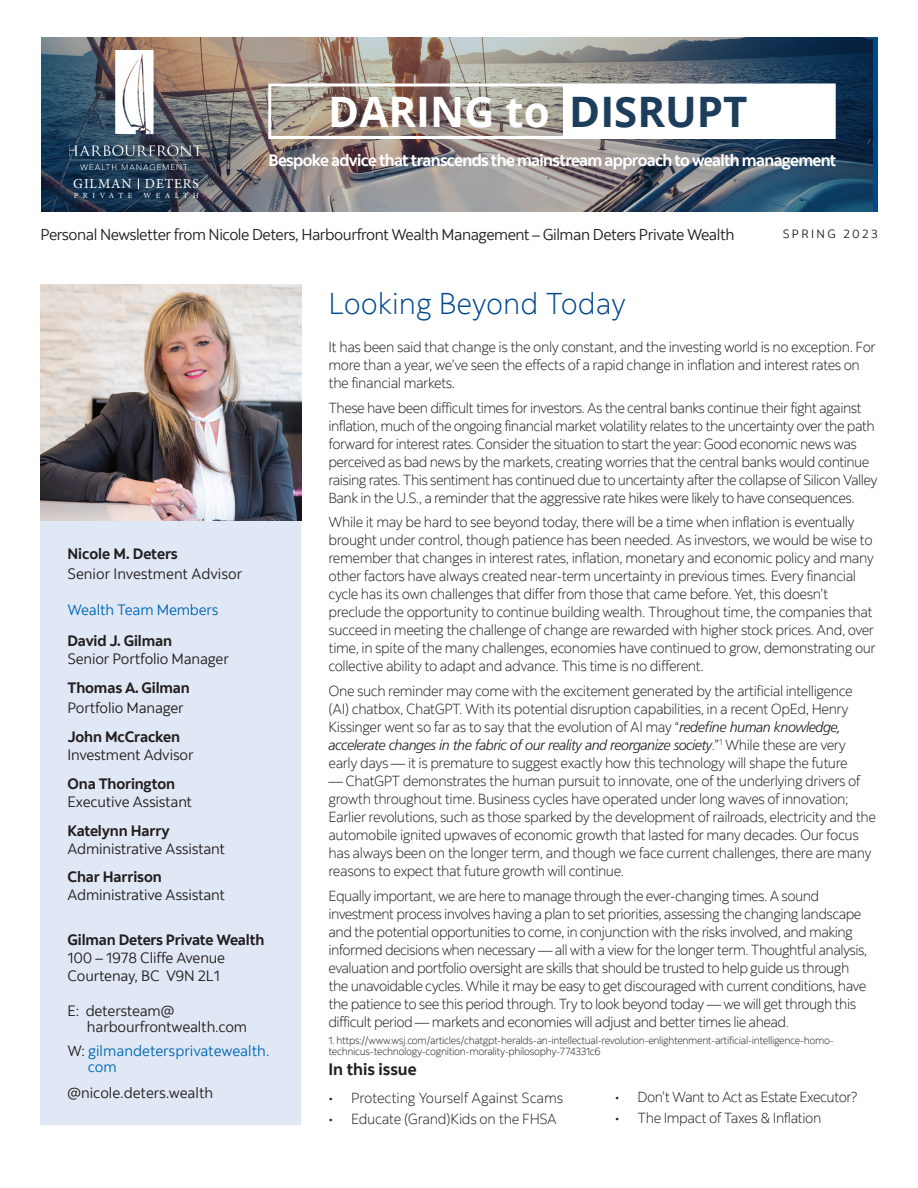
<style>
.page{position:relative;width:918px;height:1188px;background:#fff}
.page>*{position:absolute;margin:0;border:0;box-sizing:border-box;transform-origin:0 0}
.t1{font:700 42px "Open Sans";color:#fff}
.t2{font:700 42px "Open Sans";color:#1c3d5b}
.t3{font:300 30px "Scotia";color:#01498e}
.t4{font:700 16.5px "Scotia";letter-spacing:-.04em;color:#fff}
.t5{font:700 16.5px "Scotia";color:#231f20}
.t6{font:15.75px "Scotia";letter-spacing:-.03em;color:#231f20}
.t7{font:15px/28.8px "Scotia";letter-spacing:-.01em;color:#231f20}
.t8{font:15px/31.5px "Scotia";letter-spacing:-.01em;color:#0167b4}
.t9{font:300 14.55px/18px "Scotia";letter-spacing:-.04em;color:#231f20}
.t10{font:300 14.55px "Scotia";letter-spacing:-.01em;color:#231f20}
.t11{font:300 14.55px "Scotia";letter-spacing:-.02em;color:#231f20}
.t12{font:italic 300 14.25px "Frutiger";letter-spacing:-.03em;color:#231f20}
.t13{font:13.8px "Minion Pro";letter-spacing:.07em;color:#fff}
.t14{font:12px "Scotia";letter-spacing:.2em;color:#231f20}
.t15{font:300 10.5px/10.5px "Scotia";letter-spacing:-.03em;color:#231f20}
.t16{font:7.95px "Minion Pro";letter-spacing:.58em;color:#fff}
.s1{font-weight:700}
.s2{font-weight:700;color:#231f20}
.s3{color:#231f20}
.s4{font-family:"Frutiger";font-style:italic;font-size:14.25px}
.s5{font-family:"Scotia";font-style:normal;font-size:14.55px}
</style>
<div class="page">
<div style="left:40px;top:521px;width:261px;height:604px;background:#e1e8f5"></div>
<img style="left:41px;top:37px;width:832px;height:175px">
<div style="left:268px;top:83px;width:568px;height:56px;border:3px solid #fff"></div>
<div style="left:563px;top:85px;width:271px;height:53px;background:#fff"></div>
<img style="left:69px;top:50px;width:133px;height:119px">
<img style="left:40px;top:285px;width:261px;height:236px">
<p class="t13" style="left:73px;top:175px;width:127px">GILMAN DETERS</p>
<p class="t16" style="left:74px;top:190px;width:60px">PRIVATE</p>
<p class="t16" style="left:143px;top:190px;width:57px">WEALTH</p>
<p class="t2" style="left:569px;top:82px;width:180px">DISRUPT</p>
<p class="t1" style="left:328px;top:82px;width:223px">DARING to</p>
<p class="t4" style="left:268px;top:149px;width:569px">Bespoke advice that transcends the mainstream approach to wealth management</p>
<p class="t6" style="left:41px;top:225px;width:696px">Personal Newsletter from Nicole Deters, Harbourfront Wealth Management – Gilman Deters Private Wealth</p>
<p class="t14" style="left:783px;top:226px;width:96px">SPRING 2023</p>
<p class="t7" style="left:68px;top:543px;width:176px;line-height:20.1px"><span class="s1">Nicole M. Deters<br></span>Senior Investment Advisor</p>
<p class="t8" style="left:68px;top:594px;width:152px">Wealth Team Members<br><span class="s2">David J. Gilman</span></p>
<p class="t7" style="left:68px;top:644px;width:163px">Senior Portfolio Manager<br><span class="s1">Thomas A. Gilman</span></p>
<p class="t7" style="left:68px;top:693px;width:118px">Portfolio Manager<br><span class="s1">John McCracken</span></p>
<p class="t7" style="left:68px;top:740px;width:128px">Investment Advisor<br><span class="s1">Ona Thorington</span></p>
<p class="t7" style="left:68px;top:787px;width:126px">Executive Assistant<br><span class="s1">Katelynn Harry</span></p>
<p class="t7" style="left:68px;top:834px;width:159px">Administrative Assistant<br><span class="s1">Char Harrison</span></p>
<p class="t7" style="left:68px;top:881px;width:159px">Administrative Assistant</p>
<p class="t7" style="left:68px;top:931px;width:199px;line-height:18px"><span class="s1">Gilman Deters Private Wealth<br></span>100 – 1978 Cliffe Avenue<br>Courtenay, BC V9N 2L1</p>
<p class="t7" style="left:87px;top:1002px;width:162px;line-height:16.5px;text-indent:-19px">E: detersteam@ harbourfrontwealth.com</p>
<p class="t8" style="left:88px;top:1042px;width:183px;line-height:16.5px;text-indent:-20px"><span class="s3">W:</span> gilmandetersprivatewealth. com</p>
<p class="t7" style="left:68px;top:1079px;width:147px">@nicole.deters.wealth</p>
<p class="t3" style="left:329px;top:285px;width:299px">Looking Beyond Today</p>
<p class="t9" style="left:329px;top:338px;width:549px">It has been said that change is the only constant, and the investing world is no exception. For more than a year, we’ve seen the effects of a rapid change in inflation and interest rates on the financial markets.</p>
<p class="t9" style="left:329px;top:398px;width:550px">These have been difficult times for investors. As the central banks continue their fight against inflation, much of the ongoing financial market volatility relates to the uncertainty over the path forward for interest rates. Consider the situation to start the year: Good economic news was perceived as bad news by the markets, creating worries that the central banks would continue raising rates. This sentiment has continued due to uncertainty after the collapse of Silicon Valley Bank in the U.S., a reminder that the aggressive rate hikes were likely to have consequences.</p>
<p class="t9" style="left:329px;top:513px;width:549px">While it may be hard to see beyond today, there will be a time when inflation is eventually brought under control, though patience has been needed. As investors, we would be wise to remember that changes in interest rates, inflation, monetary and economic policy and many other factors have always created near-term uncertainty in previous times. Every financial cycle has its own challenges that differ from those that came before. Yet, this doesn’t preclude the opportunity to continue building wealth. Throughout time, the companies that succeed in meeting the challenge of change are rewarded with higher stock prices. And, over time, in spite of the many challenges, economies have continued to grow, demonstrating our collective ability to adapt and advance. This time is no different.</p>
<p class="t9" style="left:329px;top:682px;width:526px">One such reminder may come with the excitement generated by the artificial intelligence (AI) chatbox, ChatGPT. With its potential disruption capabilities, in a recent OpEd, Henry<br>Kissinger went so far as to say that the evolution of AI may “<span class="s4">redefine human knowledge,</span></p>
<p class="t12" style="left:329px;top:737px;width:519px">accelerate changes in the fabric of our reality and reorganize society<span class="s5">.”</span><sup>1</sup> <span class="s5">While these are very</span></p>
<p class="t9" style="left:329px;top:754px;width:521px">early days — it is premature to suggest exactly how this technology will shape the future</p>
<p class="t9" style="left:329px;top:772px;width:549px">— ChatGPT demonstrates the human pursuit to innovate, one of the underlying drivers of growth throughout time. Business cycles have operated under long waves of innovation; Earlier revolutions, such as those sparked by the development of railroads, electricity and the automobile ignited upwaves of economic growth that lasted for many decades. Our focus has always been on the longer term, and though we face current challenges, there are many reasons to expect that future growth will continue.</p>
<p class="t9" style="left:329px;top:887px;width:540px">Equally important, we are here to manage through the ever-changing times. A sound investment process involves having a plan to set priorities, assessing the changing landscape and the potential opportunities to come, in conjunction with the risks involved, and making informed decisions when necessary — all with a view for the longer term. Thoughtful analysis, evaluation and portfolio oversight are skills that should be trusted to help guide us through the unavoidable cycles. While it may be easy to get discouraged with current conditions, have the patience to see this period through. Try to look beyond today — we will get through this difficult period — markets and economies will adjust and better times lie ahead.</p>
<p class="t15" style="left:329px;top:1035px;width:507px">1. https://www.wsj.com/articles/chatgpt-heralds-an-intellectual-revolution-enlightenment-artificial-intelligence-homo&shy;technicus-technology-cognition-morality-philosophy-774331c6</p>
<p class="t5" style="left:329px;top:1059px;width:90px">In this issue</p>
<p class="t10" style="left:329px;top:1089px;width:236px">• Protecting Yourself Against Scams</p>
<p class="t11" style="left:329px;top:1110px;width:230px">• Educate (Grand)Kids on the FHSA</p>
<p class="t9" style="left:615px;top:1088px;width:245px">• Don’t Want to Act as Estate Executor?</p>
<p class="t9" style="left:615px;top:1109px;width:208px">• The Impact of Taxes &amp; Inflation</p>
</div>
